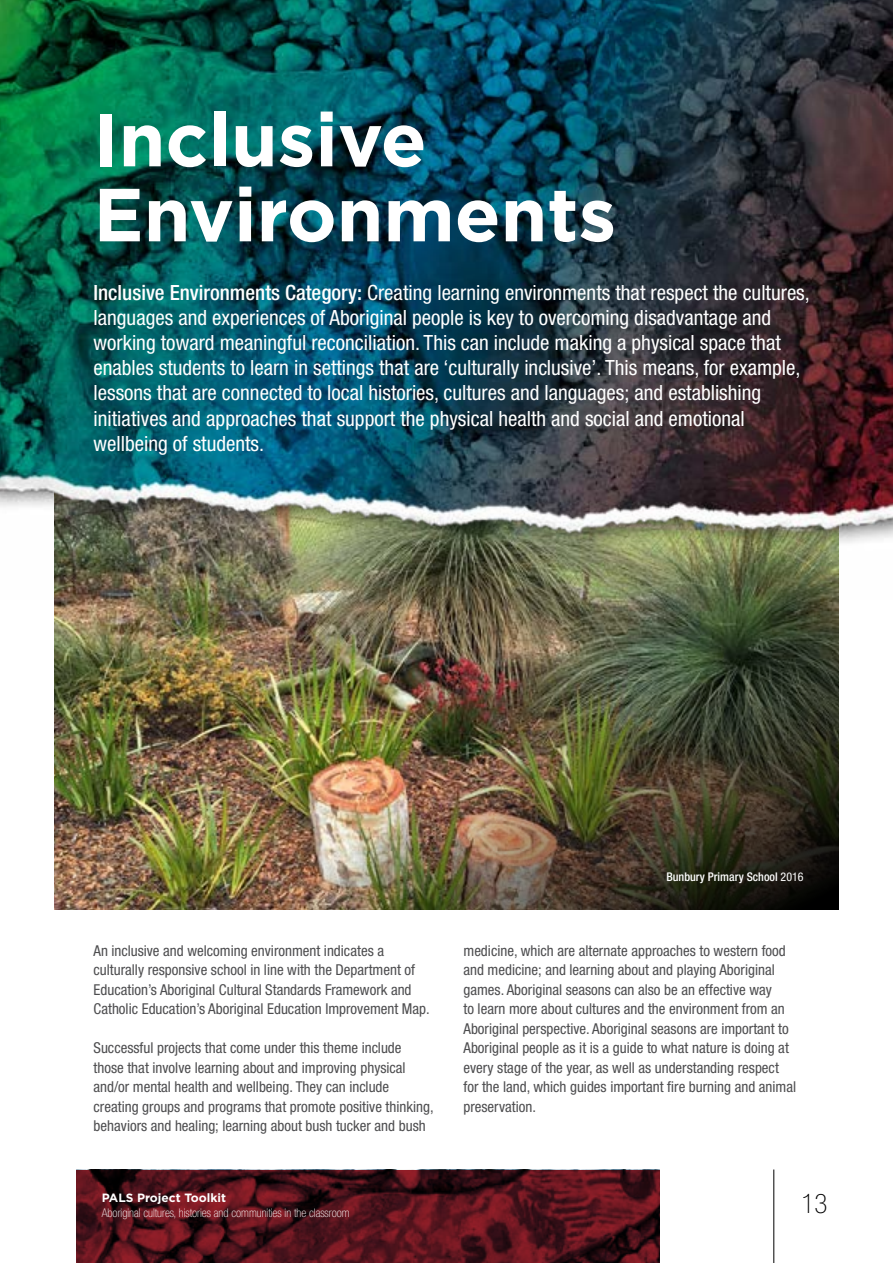
<style>
.page{position:relative;width:893px;height:1263px;background:#fff}
.page>*{position:absolute;margin:0;border:0;box-sizing:border-box;transform-origin:0 0}
.t1{font:700 75px "Gotham";color:#fff}
.t2{font:100 condensed 27px "Helvetica Neue LT Std";color:#000}
.t3{font:condensed 21px/25.2px "Helvetica Neue LT Std";color:#fff}
.t4{font:condensed 15px/19.5px "Helvetica Neue LT Std";color:#4d4d4f}
.t5{font:100 condensed 12px "Helvetica Neue LT Std";color:#fff}
.t6{font:500 condensed 12px "Helvetica Neue LT Std";color:#fff}
.t7{font:700 12px "Gotham";color:#fff}
.s1{font-weight:500}
.s2{font-weight:400}
</style>
<div class="page">
<img style="left:77px;top:1169px;width:583px;height:94px">
<hr style="left:773px;top:1169px;width:1px;height:94px;background:#000">
<img style="left:54px;top:599px;width:785px;height:310px">
<img style="left:0;top:0;width:893px;height:599px">
<p class="t1" style="left:94px;top:96px;width:335px">Inclusive</p>
<p class="t1" style="left:94px;top:171px;width:524px">Environments</p>
<p class="t3" style="left:94px;top:279px;width:718px"><span class="s1">Inclusive Environments Category:</span> Creating learning environments that respect the cultures, languages and experiences of Aboriginal people is key to overcoming disadvantage and working toward meaningful reconciliation. This can include making a physical space that enables students to learn in settings that are ‘culturally inclusive’. This means, for example, lessons that are connected to local histories, cultures and languages; and establishing initiatives and approaches that support the physical health and social and emotional wellbeing of students.</p>
<p class="t4" style="left:94px;top:940px;width:338px">An inclusive and welcoming environment indicates a culturally responsive school in line with the Department of Education’s Aboriginal Cultural Standards Framework and Catholic Education’s Aboriginal Education Improvement Map.</p>
<p class="t4" style="left:94px;top:1038px;width:342px">Successful projects that come under this theme include those that involve learning about and improving physical and/or mental health and wellbeing. They can include creating groups and programs that promote positive thinking, behaviors and healing; learning about bush tucker and bush</p>
<p class="t7" style="left:102px;top:1191px;width:126px">PALS Project Toolkit</p>
<p class="t5" style="left:102px;top:1206px;width:249px">Aboriginal cultures, histories and communities in the classroom</p>
<p class="t6" style="left:666px;top:869px;width:139px">Bunbury Primary School <span class="s2">2016</span></p>
<p class="t4" style="left:463px;top:940px;width:334px">medicine, which are alternate approaches to western food and medicine; and learning about and playing Aboriginal games. Aboriginal seasons can also be an effective way<br>to learn more about cultures and the environment from an Aboriginal perspective. Aboriginal seasons are important to Aboriginal people as it is a guide to what nature is doing at every stage of the year, as well as understanding respect for the land, which guides important fire burning and animal preservation.</p>
<h2 class="t2" style="left:802px;top:1189px;width:27px">13</h2>
</div>
